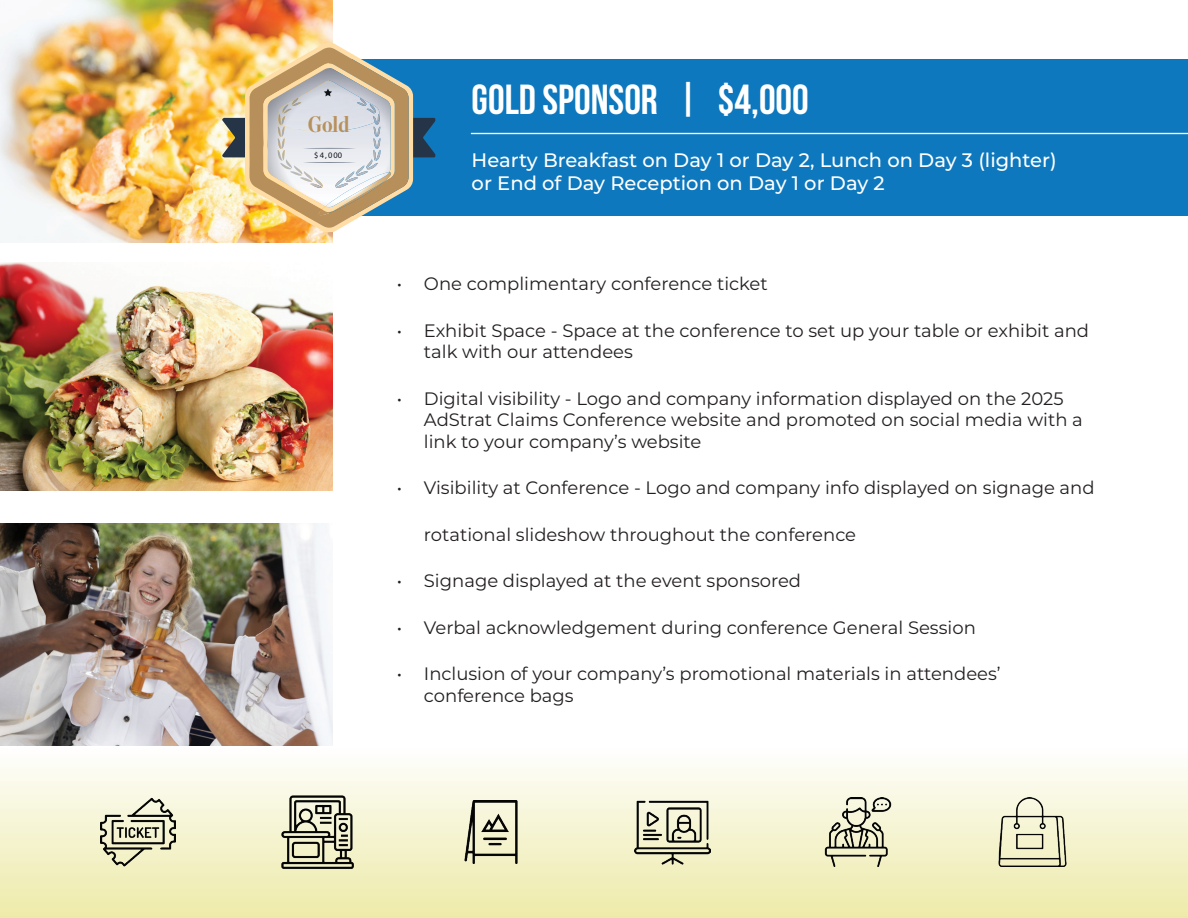
<style>
.page{position:relative;width:1188px;height:918px;background:#fff}
.page>*{position:absolute;margin:0;border:0;box-sizing:border-box;transform-origin:0 0}
.t1{font:700 42px "Bebas Neue";color:#fff}
.t2{font:700 22.35px "Chronicle Disp Cond";color:#b8905b}
.t3{font:500 19.5px/23.4px "Montserrat";color:#fff}
.t4{font:18px/21.6px "Montserrat";color:#231f20}
.t5{font:8.4px "Myriad Pro";color:#0e141a}
</style>
<div class="page">
<div style="left:0;top:746px;width:1188px;height:172px;background:linear-gradient(to bottom,#fefefd,#edeaa9)"></div>
<img style="left:0;top:0;width:332px;height:243px">
<div style="left:329px;top:59px;width:859px;height:157px;background:#0d78bd"></div>
<hr style="left:471px;top:133px;width:717px;height:1px;background:#fff">
<img style="left:635px;top:794px;width:76px;height:76px">
<img style="left:460px;top:801px;width:62px;height:62px">
<img style="left:998px;top:797px;width:69px;height:70px">
<img style="left:823px;top:797px;width:70px;height:70px">
<img style="left:101px;top:795px;width:74px;height:74px">
<img style="left:280px;top:795px;width:75px;height:74px">
<img style="left:0;top:262px;width:332px;height:229px">
<img style="left:0;top:524px;width:332px;height:221px">
<svg style="left:222px;top:43px;width:213px;height:189px"></svg>
<p class="t2" style="left:308px;top:106px;width:43px">Gold</p>
<p class="t5" style="left:314px;top:150px;width:29px">$4,000</p>
<h1 class="t1" style="left:472px;top:77px;width:339px">GOLD SPONSOR | $4,000</h1>
<p class="t3" style="left:472px;top:148px;width:586px">Hearty Breakfast on Day 1 or Day 2, Lunch on Day 3 (lighter) or End of Day Reception on Day 1 or Day 2</p>
<p class="t4" style="left:397px;top:272px;width:372px">• One complimentary conference ticket</p>
<p class="t4" style="left:424px;top:319px;width:667px;text-indent:-27px">• Exhibit Space - Space at the conference to set up your table or exhibit and talk with our attendees</p>
<p class="t4" style="left:424px;top:387px;width:660px;text-indent:-27px">• Digital visibility - Logo and company information displayed on the 2025<br>AdStrat Claims Conference website and promoted on social media with a link to your company’s website</p>
<p class="t4" style="left:397px;top:477px;width:699px">• Visibility at Conference - Logo and company info displayed on signage and</p>
<p class="t4" style="left:424px;top:523px;width:434px">rotational slideshow throughout the conference</p>
<p class="t4" style="left:397px;top:570px;width:406px">• Signage displayed at the event sponsored</p>
<p class="t4" style="left:397px;top:616px;width:580px">• Verbal acknowledgement during conference General Session</p>
<p class="t4" style="left:424px;top:663px;width:578px;text-indent:-27px">• Inclusion of your company’s promotional materials in attendees’ conference bags</p>
</div>
